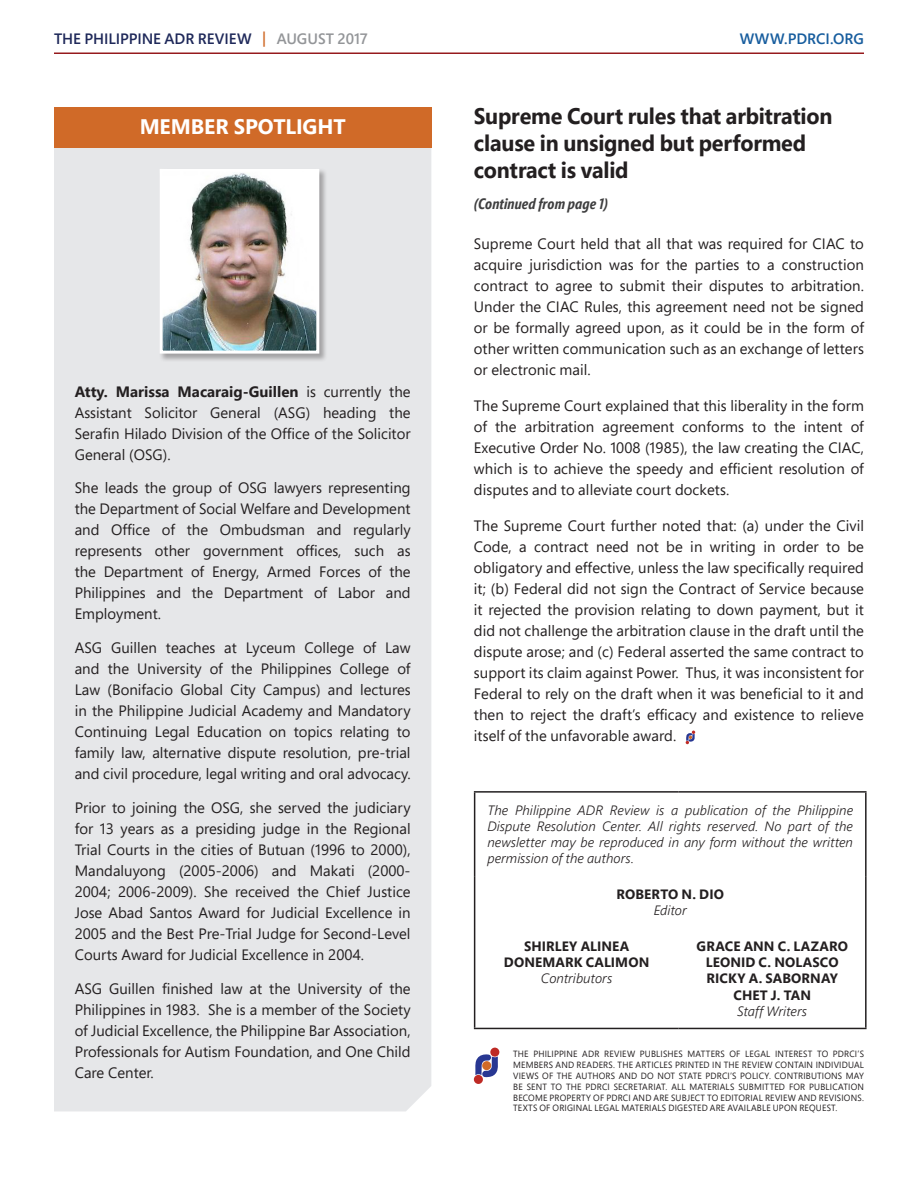
<style>
.page{position:relative;width:918px;height:1188px;background:#fff}
.page>*{position:absolute;margin:0;border:0;box-sizing:border-box;transform-origin:0 0}
.t1{font:700 22.5px/27px "Segoe Pro";letter-spacing:-.01em;color:#231f20;scale:.96 1}
.t2{font:700 21px "Segoe Pro";letter-spacing:-.005em;color:#fff}
.t3{font:15px/21px "Segoe Pro";color:#231f20;text-align:justify}
.t4{font:600 15px "Segoe Pro";letter-spacing:-.005em;color:#1f295a}
.t5{font:italic 700 15px "Segoe Pro Cond";letter-spacing:.01em;color:#3e3e3f}
.t6{font:600 15px "Segoe Pro";color:#175d9e}
.t7{font:italic 300 13.5px/16.2px "Segoe Pro";letter-spacing:.005em;color:#231f20;text-align:justify}
.t8{font:700 13.5px/16.2px "Segoe Pro";letter-spacing:.01em;color:#231f20;text-align:center}
.t9{font:9px/10.8px "Segoe Pro";letter-spacing:.02em;color:#231f20;text-align:justify}
.s1{color:#d06a28}
.s2{color:#939598}
.s3{font-weight:700}
.s4{font-weight:300;font-style:italic}
</style>
<div class="page">
<hr style="left:54px;top:52px;width:810px;height:2px;background:#961a1d">
<div style="left:474px;top:1075px;width:9px;height:9px;background:#be2a25;border-radius:50%"></div>
<div style="left:490px;top:1048px;width:9px;height:9px;background:#be2a25;border-radius:50%"></div>
<svg style="left:475px;top:1054px;width:24px;height:23px"></svg>
<div style="left:54px;top:148px;width:377px;height:963px;background:#e6e7e9"></div>
<div style="left:54px;top:107px;width:377px;height:41px;background:#d06a28"></div>
<div style="left:159px;top:169px;width:168px;height:193px;background:#231f20;opacity:.35"></div>
<img style="left:164px;top:173px;width:151px;height:177px">
<div style="left:160px;top:169px;width:159px;height:185px;border:3px solid #fff"></div>
<hr style="left:474px;top:791px;width:205px;height:2px;background:#231f20">
<hr style="left:474px;top:793px;width:1px;height:83px;background:#231f20">
<hr style="left:679px;top:791px;width:188px;height:2px;background:#231f20">
<hr style="left:474px;top:876px;width:1px;height:52px;background:#231f20">
<hr style="left:474px;top:928px;width:1px;height:100px;background:#231f20">
<hr style="left:865px;top:928px;width:2px;height:100px;background:#231f20">
<hr style="left:474px;top:1028px;width:205px;height:1px;background:#231f20">
<hr style="left:679px;top:1028px;width:188px;height:1px;background:#231f20">
<hr style="left:865px;top:793px;width:2px;height:83px;background:#231f20">
<hr style="left:865px;top:876px;width:2px;height:52px;background:#231f20">
<svg style="left:686px;top:731px;width:9px;height:13px"></svg>
<p class="t4" style="left:54px;top:29px;width:315px">THE PHILIPPINE ADR REVIEW <span class="s1">|</span> <span class="s2">AUGUST 2017</span></p>
<p class="t6" style="left:740px;top:29px;width:126px">WWW.PDRCI.ORG</p>
<p class="t2" style="left:140px;top:111px;width:207px">MEMBER SPOTLIGHT</p>
<p class="t3" style="left:75px;top:380px;width:337px"><span class="s3">Atty. Marissa Macaraig-Guillen</span> is currently the Assistant Solicitor General (ASG) heading the Serafin Hilado Division of the Office of the Solicitor General (OSG).</p>
<p class="t3" style="left:75px;top:477px;width:337px">She leads the group of OSG lawyers representing the Department of Social Welfare and Development and Office of the Ombudsman and regularly represents other government offices, such as the Department of Energy, Armed Forces of the Philippines and the Department of Labor and Employment.</p>
<p class="t3" style="left:75px;top:637px;width:337px">ASG Guillen teaches at Lyceum College of Law and the University of the Philippines College of Law (Bonifacio Global City Campus) and lectures in the Philippine Judicial Academy and Mandatory Continuing Legal Education on topics relating to family law, alternative dispute resolution, pre-trial and civil procedure, legal writing and oral advocacy.</p>
<p class="t3" style="left:75px;top:797px;width:337px">Prior to joining the OSG, she served the judiciary for 13 years as a presiding judge in the Regional Trial Courts in the cities of Butuan (1996 to 2000), Mandaluyong (2005-2006) and Makati (2000- 2004; 2006-2009). She received the Chief Justice Jose Abad Santos Award for Judicial Excellence in 2005 and the Best Pre-Trial Judge for Second-Level Courts Award for Judicial Excellence in 2004.</p>
<p class="t3" style="left:75px;top:977px;width:337px">ASG Guillen finished law at the University of the Philippines in 1983. She is a member of the Society of Judicial Excellence, the Philippine Bar Association, Professionals for Autism Foundation, and One Child Care Center.</p>
<p class="t1" style="left:474px;top:102px;width:375px">Supreme Court rules that arbitration clause in unsigned but performed contract is valid</p>
<p class="t5" style="left:474px;top:194px;width:136px">(Continued from page 1)</p>
<p class="t3" style="left:474px;top:233px;width:392px">Supreme Court held that all that was required for CIAC to acquire jurisdiction was for the parties to a construction contract to agree to submit their disputes to arbitration.<br>Under the CIAC Rules, this agreement need not be signed or be formally agreed upon, as it could be in the form of other written communication such as an exchange of letters or electronic mail.</p>
<p class="t3" style="left:474px;top:395px;width:392px">The Supreme Court explained that this liberality in the form of the arbitration agreement conforms to the intent of Executive Order No. 1008 (1985), the law creating the CIAC, which is to achieve the speedy and efficient resolution of disputes and to alleviate court dockets.</p>
<p class="t3" style="left:474px;top:515px;width:392px">The Supreme Court further noted that: (a) under the Civil Code, a contract need not be in writing in order to be obligatory and effective, unless the law specifically required it; (b) Federal did not sign the Contract of Service because it rejected the provision relating to down payment, but it did not challenge the arbitration clause in the draft until the dispute arose; and (c) Federal asserted the same contract to support its claim against Power. Thus, it was inconsistent for Federal to rely on the draft when it was beneficial to it and then to reject the draft’s efficacy and existence to relieve itself of the unfavorable award.</p>
<p class="t7" style="left:487px;top:801px;width:367px">The Philippine ADR Review is a publication of the Philippine Dispute Resolution Center. All rights reserved. No part of the newsletter may be reproduced in any form without the written permission of the authors.</p>
<p class="t8" style="left:616px;top:886px;width:109px">ROBERTO N. DIO<br><span class="s4">Editor</span></p>
<p class="t8" style="left:504px;top:938px;width:147px">SHIRLEY ALINEA<br>DONEMARK CALIMON<br><span class="s4">Contributors</span></p>
<p class="t8" style="left:697px;top:938px;width:153px">GRACE ANN C. LAZARO<br>LEONID C. NOLASCO<br>RICKY A. SABORNAY<br>CHET J. TAN<br><span class="s4">Staff Writers</span></p>
<p class="t9" style="left:513px;top:1049px;width:352px">THE PHILIPPINE ADR REVIEW PUBLISHES MATTERS OF LEGAL INTEREST TO PDRCI’S MEMBERS AND READERS. THE ARTICLES PRINTED IN THE REVIEW CONTAIN INDIVIDUAL VIEWS OF THE AUTHORS AND DO NOT STATE PDRCI’S POLICY. CONTRIBUTIONS MAY BE SENT TO THE PDRCI SECRETARIAT. ALL MATERIALS SUBMITTED FOR PUBLICATION BECOME PROPERTY OF PDRCI AND ARE SUBJECT TO EDITORIAL REVIEW AND REVISIONS.<br>TEXTS OF ORIGINAL LEGAL MATERIALS DIGESTED ARE AVAILABLE UPON REQUEST.</p>
</div>
